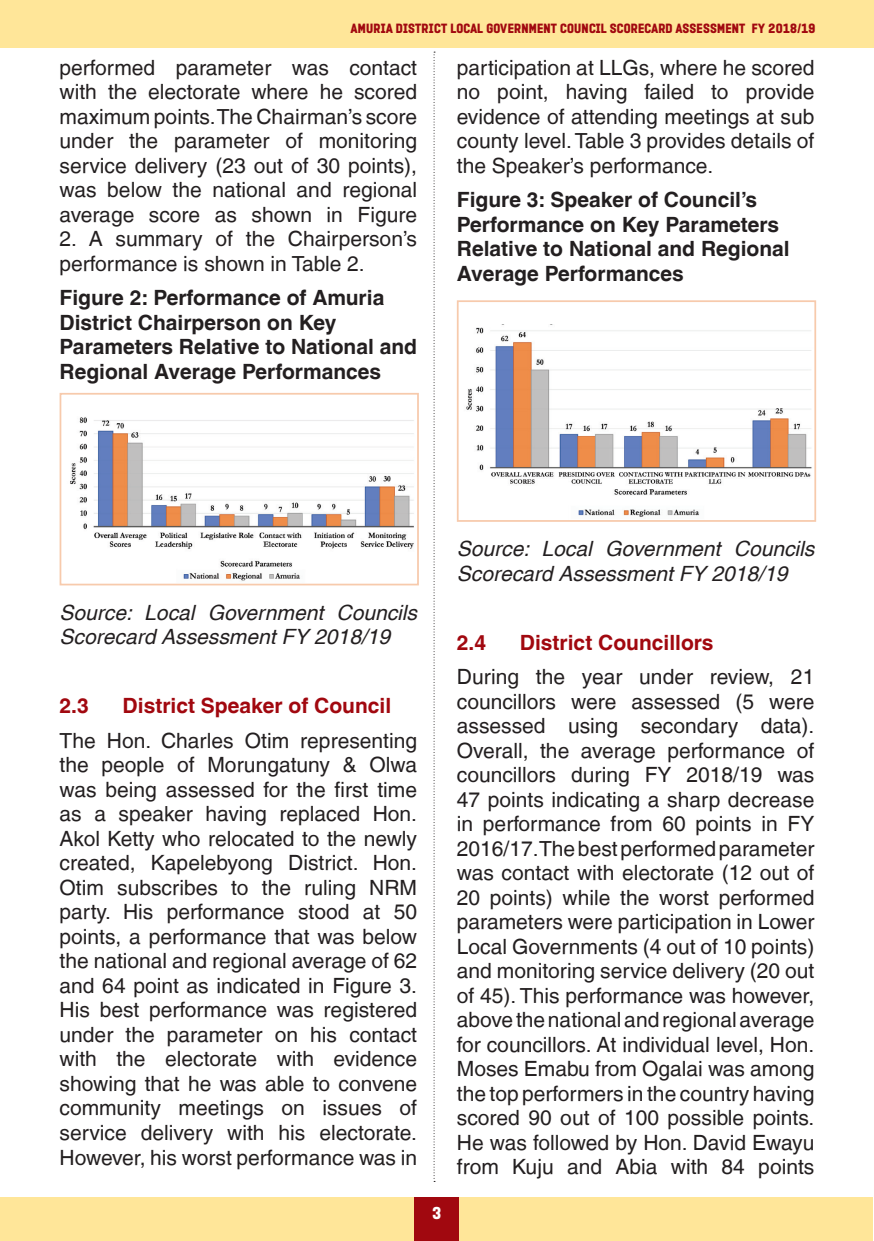
<style>
.page{position:relative;width:874px;height:1241px;background:#fff}
.page>*{position:absolute;margin:0;border:0;box-sizing:border-box;transform-origin:0 0}
.t1{font:21px/24.5px "Helvetica LT";color:#231f20;text-align:justify}
.t2{font:700 21px/24.5px "Helvetica LT";color:#231f20}
.t3{font:italic 21px/24.5px "Helvetica LT";color:#231f20}
.Heading_2{font:700 21px "Helvetica LT";color:#a1080f}
.t4{font:15.75px "PROMINDER";color:#fff}
.t5{font:12.25px "PROMINDER";color:#a1080f}
</style>
<div class="page">
<div style="left:0;top:0;width:873px;height:48px;background:#ffe699"></div>
<div style="left:0;top:1196px;width:872px;height:44px;background:#ffe699"></div>
<div style="left:414px;top:1196px;width:45px;height:44px;background:#a1080f"></div>
<img style="left:70px;top:417px;width:344px;height:164px">
<div style="left:60px;top:393px;width:358px;height:192px;border:2px solid #f7caac"></div>
<img style="left:466px;top:324px;width:346px;height:193px">
<div style="left:456px;top:300px;width:359px;height:221px;border:2px solid #f7caac"></div>
<svg style="left:433px;top:52px;width:2px;height:1129px"></svg>
<p class="t5" style="left:351px;top:22px;width:466px">AMURIA DISTRICT LOCAL GOVERNMENT COUNCIL SCORECARD ASSESSMENT FY 2018/19</p>
<p class="t1" style="left:60px;top:55px;width:359px">performed parameter was contact with the electorate where he scored maximum points. The Chairman’s score under the parameter of monitoring service delivery (23 out of 30 points), was below the national and regional average score as shown in Figure</p>
<p class="t1" style="left:60px;top:226px;width:359px">2. A summary of the Chairperson’s performance is shown in Table 2.</p>
<p class="t2" style="left:60px;top:285px;width:359px">Figure 2: Performance of Amuria<br>District Chairperson on Key<br>Parameters Relative to National and<br>Regional Average Performances</p>
<p class="t1" style="left:456px;top:55px;width:359px">participation at LLGs, where he scored no point, having failed to provide evidence of attending meetings at sub county level. Table 3 provides details of the Speaker’s performance.</p>
<p class="t2" style="left:456px;top:187px;width:334px">Figure 3: Speaker of Council’s<br>Performance on Key Parameters<br>Relative to National and Regional<br>Average Performances</p>
<p class="t3" style="left:60px;top:600px;width:359px">Source: Local Government Councils<br>Scorecard Assessment FY 2018/19</p>
<p class="Heading_2" style="left:60px;top:693px;width:31px">2.3</p>
<p class="Heading_2" style="left:123px;top:693px;width:270px">District Speaker of Council</p>
<p class="t1" style="left:60px;top:728px;width:359px">The Hon. Charles Otim representing the people of Morungatuny &amp; Olwa was being assessed for the first time as a speaker having replaced Hon.<br>Akol Ketty who relocated to the newly created, Kapelebyong District. Hon.<br>Otim subscribes to the ruling NRM party. His performance stood at 50 points, a performance that was below the national and regional average of 62 and 64 point as indicated in Figure 3.<br>His best performance was registered under the parameter on his contact with the electorate with evidence showing that he was able to convene community meetings on issues of service delivery with his electorate.<br>However, his worst performance was in</p>
<p class="t4" style="left:432px;top:1203px;width:11px">3</p>
<p class="t3" style="left:456px;top:536px;width:359px">Source: Local Government Councils<br>Scorecard Assessment FY 2018/19</p>
<p class="Heading_2" style="left:456px;top:629px;width:31px">2.4</p>
<p class="Heading_2" style="left:519px;top:629px;width:195px">District Councillors</p>
<p class="t1" style="left:456px;top:664px;width:359px">During the year under review, 21 councillors were assessed (5 were assessed using secondary data).<br>Overall, the average performance of councillors during FY 2018/19 was 47 points indicating a sharp decrease in performance from 60 points in FY 2016/17. The best performed parameter was contact with electorate (12 out of 20 points) while the worst performed parameters were participation in Lower Local Governments (4 out of 10 points) and monitoring service delivery (20 out of 45). This performance was however, above the national and regional average for councillors. At individual level, Hon.<br>Moses Emabu from Ogalai was among the top performers in the country having scored 90 out of 100 possible points.<br>He was followed by Hon. David Ewayu from Kuju and Abia with 84 points</p>
</div>
